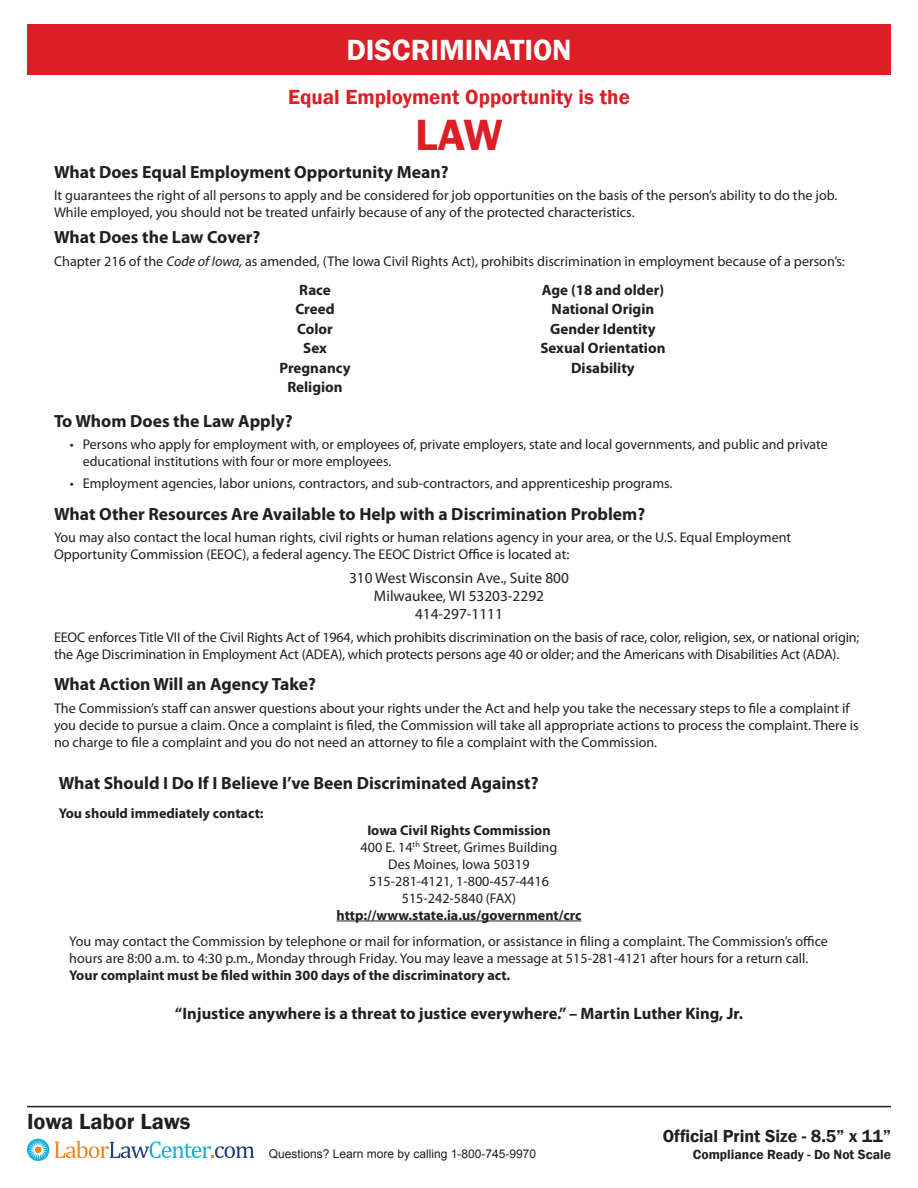
<style>
.page{position:relative;width:918px;height:1188px;background:#fff}
.page>*{position:absolute;margin:0;border:0;box-sizing:border-box;transform-origin:0 0}
.t1{font:600 45px "Franklin Gothic";color:#db1f25}
.t2{font:600 30px "Franklin Gothic";color:#fff}
.t3{font:600 22.5px "Franklin Gothic";color:#231f20}
.t4{font:600 21px "Franklin Gothic";color:#db1f25}
.t5{font:600 17.85px "Franklin Gothic";color:#231f20}
.t6{font:700 17.7px "Myriad Pro";color:#231f20}
.t7{font:700 16.5px "Myriad Pro";color:#231f20}
.t8{font:15.3px "Myriad Pro";color:#231f20}
.t9{font:700 15px "Myriad Pro";color:#231f20}
.t10{font:14.1px/17px "Myriad Pro";color:#231f20}
.t11{font:700 14.1px "Myriad Pro";color:#231f20}
.t12{font:600 13.65px "Franklin Gothic";color:#231f20}
.t13{font:12px "Arial";color:#231f20}
.s1{font-style:italic}
.s2{font-weight:700}
</style>
<div class="page">
<hr style="left:27px;top:1106px;width:864px;height:1px;background:#231f20">
<svg style="left:27px;top:1139px;width:22px;height:22px"></svg>
<div style="left:35px;top:1146px;width:7px;height:7px;background:#f58320;border-radius:50%"></div>
<svg style="left:55px;top:1141px;width:199px;height:17px"></svg>
<div style="left:27px;top:24px;width:864px;height:50px;background:#da1f26"></div>
<hr style="left:337px;top:921px;width:244px;height:1px;background:#231f20">
<p class="t2" style="left:346px;top:31px;width:227px">DISCRIMINATION</p>
<p class="t4" style="left:288px;top:84px;width:343px">Equal Employment Opportunity is the</p>
<p class="t1" style="left:415px;top:107px;width:89px">LAW</p>
<p class="t6" style="left:54px;top:160px;width:396px">What Does Equal Employment Opportunity Mean?</p>
<p class="t10" style="left:54px;top:186px;width:785px">It guarantees the right of all persons to apply and be considered for job opportunities on the basis of the person’s ability to do the job.<br>While employed, you should not be treated unfairly because of any of the protected characteristics.</p>
<p class="t6" style="left:54px;top:226px;width:208px">What Does the Law Cover?</p>
<p class="t10" style="left:54px;top:252px;width:792px">Chapter 216 of the <span class="s1">Code of Iowa,</span> as amended, (The Iowa Civil Rights Act), prohibits discrimination in employment because of a person’s:</p>
<p class="t9" style="left:299px;top:280px;width:33px">Race</p>
<p class="t9" style="left:295px;top:299px;width:41px">Creed</p>
<p class="t9" style="left:297px;top:319px;width:37px">Color</p>
<p class="t9" style="left:303px;top:338px;width:25px">Sex</p>
<p class="t9" style="left:279px;top:358px;width:73px">Pregnancy</p>
<p class="t9" style="left:287px;top:377px;width:57px">Religion</p>
<p class="t9" style="left:542px;top:280px;width:124px">Age (18 and older)</p>
<p class="t9" style="left:552px;top:299px;width:104px">National Origin</p>
<p class="t9" style="left:550px;top:319px;width:107px">Gender Identity</p>
<p class="t9" style="left:540px;top:338px;width:127px">Sexual Orientation</p>
<p class="t9" style="left:571px;top:358px;width:65px">Disability</p>
<p class="t6" style="left:54px;top:409px;width:240px">To Whom Does the Law Apply?</p>
<p class="t10" style="left:83px;top:435px;width:746px;text-indent:-13px">• Persons who apply for employment with, or employees of, private employers, state and local governments, and public and private educational institutions with four or more employees.</p>
<p class="t10" style="left:70px;top:475px;width:604px">• Employment agencies, labor unions, contractors, and sub-contractors, and apprenticeship programs.</p>
<p class="t6" style="left:54px;top:502px;width:593px">What Other Resources Are Available to Help with a Discrimination Problem?</p>
<p class="t10" style="left:54px;top:529px;width:739px">You may also contact the local human rights, civil rights or human relations agency in your area, or the U.S. Equal Employment<br>Opportunity Commission (EEOC), a federal agency. The EEOC District Office is located at:</p>
<p class="t8" style="left:349px;top:568px;width:221px">310 West Wisconsin Ave., Suite 800</p>
<p class="t8" style="left:374px;top:587px;width:172px">Milwaukee, WI 53203-2292</p>
<p class="t8" style="left:415px;top:605px;width:89px">414-297-1111</p>
<p class="t10" style="left:54px;top:628px;width:807px">EEOC enforces Title VII of the Civil Rights Act of 1964, which prohibits discrimination on the basis of race, color, religion, sex, or national origin; the Age Discrimination in Employment Act (ADEA), which protects persons age 40 or older; and the Americans with Disabilities Act (ADA).</p>
<p class="t6" style="left:54px;top:673px;width:264px">What Action Will an Agency Take?</p>
<p class="t10" style="left:54px;top:699px;width:806px">The Commission’s staff can answer questions about your rights under the Act and help you take the necessary steps to file a complaint if you decide to pursue a claim. Once a complaint is filed, the Commission will take all appropriate actions to process the complaint. There is no charge to file a complaint and you do not need an attorney to file a complaint with the Commission.</p>
<p class="t6" style="left:59px;top:772px;width:481px">What Should I Do If I Believe I’ve Been Discriminated Against?</p>
<p class="t11" style="left:59px;top:804px;width:206px">You should immediately contact:</p>
<p class="t11" style="left:367px;top:821px;width:185px">Iowa Civil Rights Commission</p>
<p class="t10" style="left:361px;top:838px;width:198px">400 E. 14<sup>th</sup> Street, Grimes Building</p>
<p class="t10" style="left:388px;top:855px;width:143px">Des Moines, Iowa 50319</p>
<p class="t10" style="left:369px;top:872px;width:181px">515-281-4121, 1-800-457-4416</p>
<p class="t10" style="left:402px;top:889px;width:116px">515-242-5840 (FAX)</p>
<p class="t11" style="left:337px;top:906px;width:246px">http://www.state.ia.us/government/crc</p>
<p class="t10" style="left:69px;top:933px;width:760px">You may contact the Commission by telephone or mail for information, or assistance in filing a complaint. The Commission’s office hours are 8:00 a.m. to 4:30 p.m., Monday through Friday. You may leave a message at 515-281-4121 after hours for a return call.<br><span class="s2">Your complaint must be filed within 300 days of the discriminatory act.</span></p>
<p class="t7" style="left:175px;top:1003px;width:570px">“Injustice anywhere is a threat to justice everywhere.” – Martin Luther King, Jr.</p>
<h3 class="t3" style="left:27px;top:1107px;width:165px">Iowa Labor Laws</h3>
<p class="t13" style="left:269px;top:1146px;width:269px">Questions? Learn more by calling 1-800-745-9970</p>
<p class="t5" style="left:663px;top:1125px;width:230px">Official Print Size - 8.5” x 11”</p>
<p class="t12" style="left:693px;top:1146px;width:200px">Compliance Ready - Do Not Scale</p>
</div>
